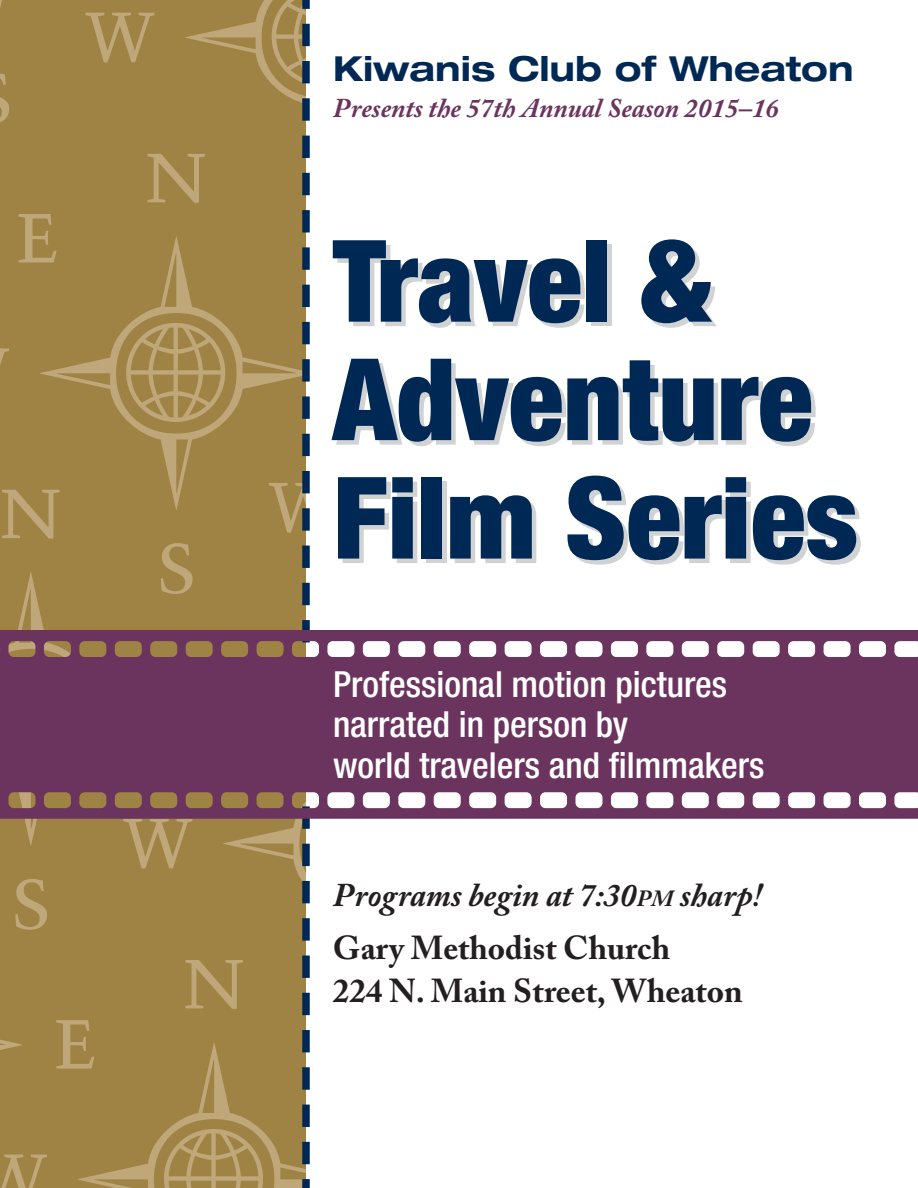
<style>
.page{position:relative;width:918px;height:1188px;background:#fff}
.page>*{position:absolute;margin:0;border:0;box-sizing:border-box;transform-origin:0 0}
.t1{font:900 condensed 114px/118.5px "Helvetica Neue";color:#002855}
.t2{font:500 condensed 36px/40.5px "Helvetica Neue";color:#fff}
.t3{font:700 expanded 34.5px "Helvetica Neue";color:#002855}
.t4{font:italic 700 33px/52.5px "Adobe Caslon Pro";color:#231f20}
.t5{font:700 33px "Adobe Caslon Pro";color:#231f20}
.t6{font:italic 700 27px "Adobe Caslon Pro";color:#6b345e}
.s1{font-size:23.1px}
.s2{font-style:normal}
</style>
<div class="page">
<svg style="left:225px;top:0;width:44px;height:154px;background:#a3884c"></svg>
<div style="left:0;top:154px;width:269px;height:440px;background:#9f8344"></div>
<svg style="left:0;top:0;width:225px;height:460px;background:#a3874a"></svg>
<div style="left:0;top:490px;width:240px;height:440px;background:#9f8344"></div>
<svg style="left:123px;top:624px;width:146px;height:336px;background:#a18547"></svg>
<div style="left:0;top:826px;width:94px;height:134px;background:#9f8344"></div>
<svg style="left:0;top:960px;width:269px;height:228px;background:#a18648"></svg>
<svg style="left:164px;top:1129px;width:99px;height:59px;background:#aa9057"></svg>
<svg style="left:269px;top:0;width:41px;height:1188px;background:#948152"></svg>
<svg style="left:0;top:630px;width:918px;height:189px;background:#79476a"></svg>
<p class="t3" style="left:333px;top:47px;width:522px">Kiwanis Club of Wheaton</p>
<p class="t6" style="left:333px;top:92px;width:448px">Presents the 57th Annual Season 2015–16</p>
<h1 class="t1" style="left:333px;top:220px;width:527px">Travel &amp;<br>Adventure<br>Film Series</h1>
<p class="t2" style="left:333px;top:663px;width:433px">Professional motion pictures narrated in person by<br>world travelers and filmmakers</p>
<p class="t4" style="left:333px;top:869px;width:430px">Programs begin at 7:30<span class="s1">pm</span> sharp!<br><span class="s2">Gary Methodist Church</span></p>
<p class="t5" style="left:333px;top:972px;width:411px">224 N. Main Street, Wheaton</p>
</div>
